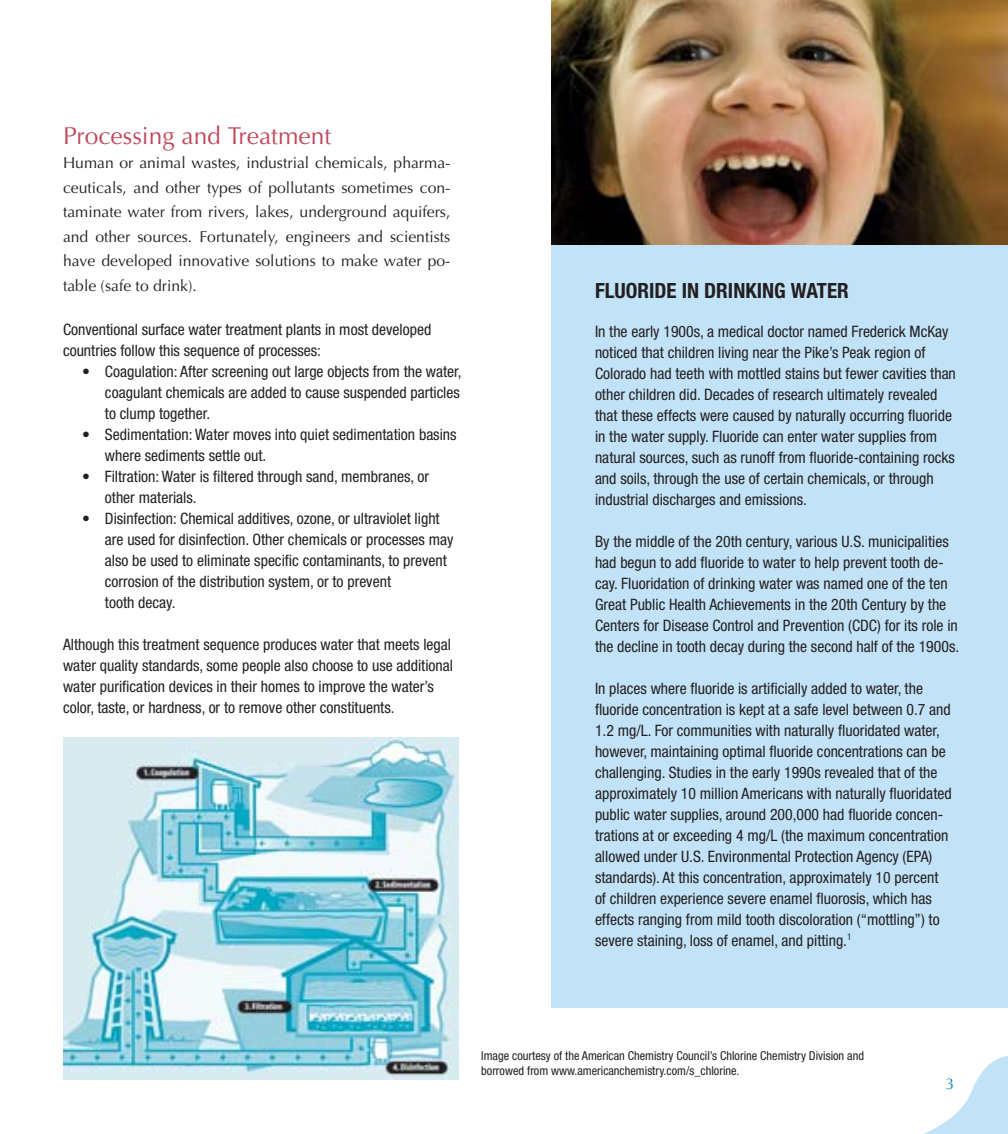
<style>
.page{position:relative;width:1008px;height:1134px;background:#fff}
.page>*{position:absolute;margin:0;border:0;box-sizing:border-box;transform-origin:0 0}
.t1{font:24.5px "Optima";color:#bf485b}
.t2{font:700 condensed 21px "Helvetica Neue";color:#231f20}
.t3{font:condensed 15.75px/21px "Helvetica Neue";color:#231f20}
.t4{font:15.75px/24.5px "Optima";color:#231f20;text-align:justify}
.t5{font:condensed 12.25px/15.8px "Helvetica Neue";color:#231f20}
</style>
<div class="page">
<div style="left:551px;top:0;width:457px;height:1008px;background:#c2e3f7"></div>
<img style="left:551px;top:0;width:457px;height:244px">
<img style="left:63px;top:737px;width:395px;height:342px">
<svg style="left:924px;top:1056px;width:84px;height:78px"></svg>
<h1 class="t1" style="left:63px;top:121px;width:270px">Processing and Treatment</h1>
<p class="t4" style="left:63px;top:151px;width:389px">H uman or animal wastes, industrial chemicals, pharma&shy;ceuticals, and other types of pollutants sometimes con&shy;taminate water from rivers, lakes, underground aquifers, and other sources. Fortunately, engineers and scientists have developed innovative solutions to make water po&shy;table (safe to drink).</p>
<p class="t3" style="left:63px;top:319px;width:370px">Conventional surface water treatment plants in most developed countries follow this sequence of processes:</p>
<p class="t3" style="left:105px;top:361px;width:358px;text-align:justify;text-indent:-23px">• Coagulation: After screening out large objects from the water, coagulant chemicals are added to cause suspended particles to clump together.</p>
<p class="t3" style="left:105px;top:424px;width:353px;text-indent:-23px">• Sedimentation: Water moves into quiet sedimentation basins where sediments settle out.</p>
<p class="t3" style="left:105px;top:466px;width:326px;text-indent:-23px">• Filtration: Water is filtered through sand, membranes, or other materials.</p>
<p class="t3" style="left:105px;top:508px;width:350px;text-indent:-23px">• Disinfection: Chemical additives, ozone, or ultraviolet light are used for disinfection. Other chemicals or processes may also be used to eliminate specific contaminants, to prevent corrosion of the distribution system, or to prevent<br>tooth decay.</p>
<p class="t3" style="left:63px;top:634px;width:392px">Although this treatment sequence produces water that meets legal water quality standards, some people also choose to use additional water purification devices in their homes to improve the water’s color, taste, or hardness, or to remove other constituents.</p>
<h2 class="t2" style="left:595px;top:278px;width:255px">FLUORIDE IN DRINKING WATER</h2>
<p class="t3" style="left:595px;top:320px;width:362px">In the early 1900s, a medical doctor named Frederick McKay noticed that children living near the Pike’s Peak region of Colorado had teeth with mottled stains but fewer cavities than other children did. Decades of research ultimately revealed that these effects were caused by naturally occurring fluoride in the water supply. Fluoride can enter water supplies from natural sources, such as runoff from fluoride-containing rocks and soils, through the use of certain chemicals, or through industrial discharges and emissions.</p>
<p class="t3" style="left:595px;top:530px;width:366px">By the middle of the 20th century, various U.S. municipalities had begun to add fluoride to water to help prevent tooth de&shy;cay. Fluoridation of drinking water was named one of the ten Great Public Health Achievements in the 20th Century by the Centers for Disease Control and Prevention (CDC) for its role in the decline in tooth decay during the second half of the 1900s.</p>
<p class="t3" style="left:595px;top:677px;width:358px">In places where fluoride is artificially added to water, the fluoride concentration is kept at a safe level between 0.7 and 1.2 mg/L. For communities with naturally fluoridated water, however, maintaining optimal fluoride concentrations can be challenging. Studies in the early 1990s revealed that of the approximately 10 million Americans with naturally fluoridated public water supplies, around 200,000 had fluoride concen&shy;trations at or exceeding 4 mg/L (the maximum concentration allowed under U.S. Environmental Protection Agency (EPA) standards). At this concentration, approximately 10 percent of children experience severe enamel fluorosis, which has effects ranging from mild tooth discoloration (“mottling”) to severe staining, loss of enamel, and pitting.<sup>1</sup></p>
<p class="t5" style="left:481px;top:1047px;width:384px">Image courtesy of the American Chemistry Council’s Chlorine Chemistry Division and borrowed from www.americanchemistry.com/s_chlorine.</p>
</div>
